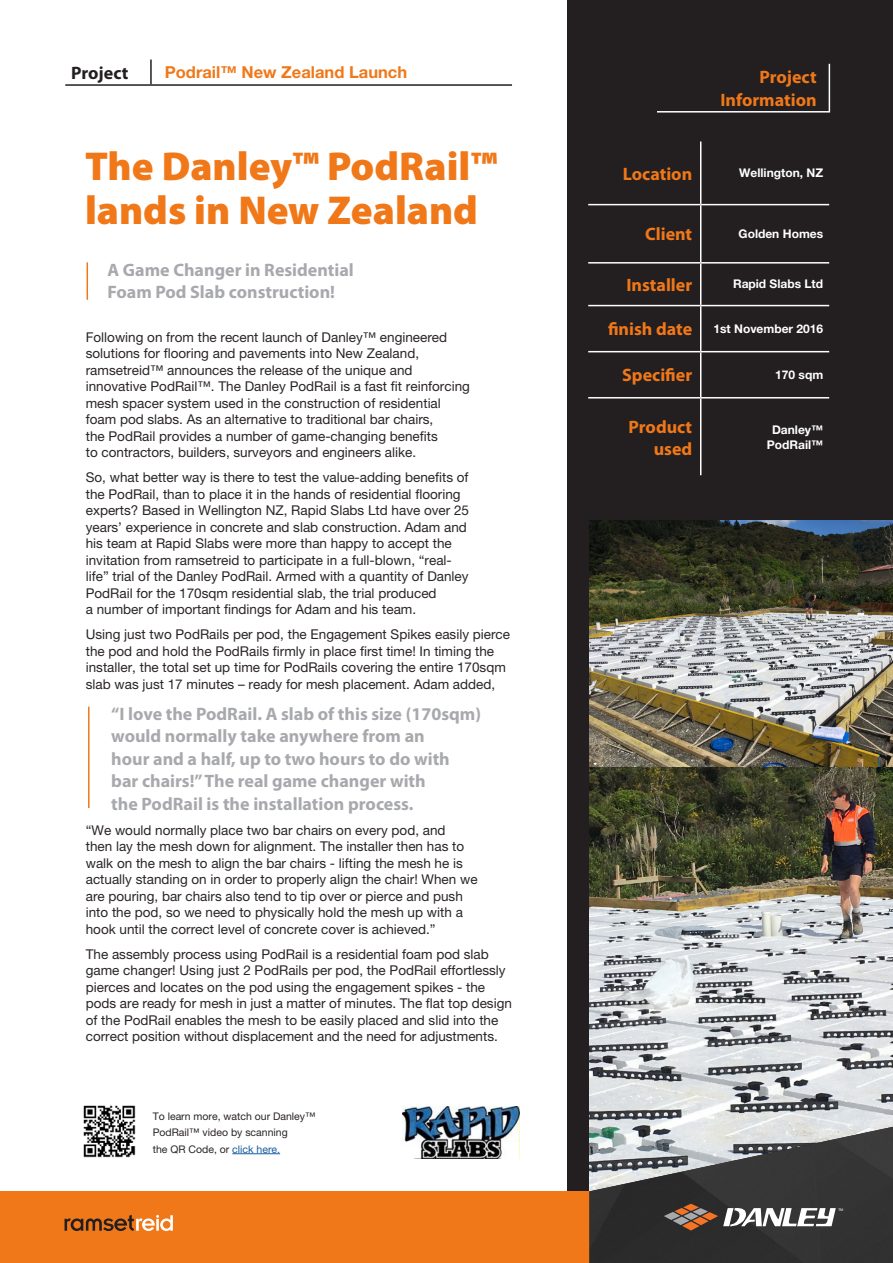
<style>
.page{position:relative;width:893px;height:1263px;background:#fff}
.page>*{position:absolute;margin:0;border:0;box-sizing:border-box;transform-origin:0 0}
.t1{font:900 40.5px/43.5px "Myriad Pro";color:#f07819}
.t2{font:700 18px/22.5px "Myriad Pro";color:#a8a9ad}
.t3{font:700 18px/22.5px "Myriad Pro";color:#f07819;text-align:right}
.t4{font:700 18px "Myriad Pro";color:#231f20}
.t5{font:700 16.5px "Helvetica Neue LT Pro";color:#f07819}
.t6{font:13.5px/16.5px "Helvetica Neue LT Pro";color:#2a2425}
.t7{font:700 12px/15px "Helvetica Neue LT Pro";color:#fff;text-align:center}
.t8{font:10.5px/16.5px "Helvetica Neue LT Pro";color:#2a2425}
.t9{font:3.9px "Myriad Pro";color:#fff}
.s1{color:#175d9e}
</style>
<div class="page">
<img style="left:403px;top:1107px;width:117px;height:51px">
<div style="left:567px;top:0;width:326px;height:1209px;background:#231f20"></div>
<img style="left:590px;top:521px;width:303px;height:606px">
<div style="left:0;top:1191px;width:893px;height:72px;background:#f07819"></div>
<svg style="left:65px;top:1215px;width:108px;height:16px"></svg>
<hr style="left:87px;top:262px;width:1px;height:38px;background:#f07819">
<hr style="left:700px;top:142px;width:1px;height:62px;background:#fff">
<hr style="left:700px;top:205px;width:1px;height:57px;background:#fff">
<hr style="left:700px;top:264px;width:1px;height:41px;background:#fff">
<hr style="left:700px;top:306px;width:1px;height:45px;background:#fff">
<hr style="left:700px;top:352px;width:1px;height:45px;background:#fff">
<hr style="left:700px;top:398px;width:1px;height:77px;background:#fff">
<hr style="left:588px;top:204px;width:113px;height:1px;background:#fff">
<hr style="left:701px;top:204px;width:128px;height:1px;background:#fff">
<hr style="left:588px;top:262px;width:113px;height:2px;background:#fff">
<hr style="left:701px;top:262px;width:128px;height:2px;background:#fff">
<hr style="left:588px;top:305px;width:113px;height:1px;background:#fff">
<hr style="left:701px;top:305px;width:128px;height:1px;background:#fff">
<hr style="left:588px;top:351px;width:113px;height:1px;background:#fff">
<hr style="left:701px;top:351px;width:128px;height:1px;background:#fff">
<hr style="left:588px;top:397px;width:113px;height:1px;background:#fff">
<hr style="left:701px;top:397px;width:128px;height:1px;background:#fff">
<hr style="left:150px;top:60px;width:2px;height:24px;background:#231f20">
<hr style="left:65px;top:84px;width:86px;height:2px;background:#231f20">
<hr style="left:151px;top:84px;width:361px;height:2px;background:#231f20">
<hr style="left:829px;top:64px;width:1px;height:47px;background:#fff">
<hr style="left:657px;top:111px;width:173px;height:2px;background:#fff">
<hr style="left:232px;top:1153px;width:48px;height:1px;background:#175d9e">
<svg style="left:589px;top:1127px;width:304px;height:136px;background:#595958"></svg>
<hr style="left:88px;top:707px;width:2px;height:101px;background:#f07819">
<img style="left:83px;top:1105px;width:53px;height:53px">
<p class="t4" style="left:71px;top:61px;width:59px">Project</p>
<p class="t5" style="left:165px;top:62px;width:244px">Podrail™ New Zealand Launch</p>
<p class="t3" style="left:720px;top:65px;width:98px">Project<br>Information</p>
<p class="t1" style="left:85px;top:143px;width:414px">The Danley™ PodRail™ lands in New Zealand</p>
<p class="t2" style="left:107px;top:258px;width:248px">A Game Changer in Residential<br>Foam Pod Slab construction!</p>
<p class="t6" style="left:86px;top:329px;width:386px">Following on from the recent launch of Danley™ engineered solutions for flooring and pavements into New Zealand, ramsetreid™ announces the release of the unique and innovative PodRail™. The Danley PodRail is a fast fit reinforcing mesh spacer system used in the construction of residential foam pod slabs. As an alternative to traditional bar chairs,<br>the PodRail provides a number of game-changing benefits<br>to contractors, builders, surveyors and engineers alike.</p>
<p class="t6" style="left:86px;top:469px;width:385px">So, what better way is there to test the value-adding benefits of the PodRail, than to place it in the hands of residential flooring experts? Based in Wellington NZ, Rapid Slabs Ltd have over 25 years’ experience in concrete and slab construction. Adam and his team at Rapid Slabs were more than happy to accept the invitation from ramsetreid to participate in a full-blown, “real&shy;life” trial of the Danley PodRail. Armed with a quantity of Danley PodRail for the 170sqm residential slab, the trial produced<br>a number of important findings for Adam and his team.</p>
<p class="t6" style="left:86px;top:626px;width:426px">Using just two PodRails per pod, the Engagement Spikes easily pierce the pod and hold the PodRails firmly in place first time! In timing the installer, the total set up time for PodRails covering the entire 170sqm slab was just 17 minutes – ready for mesh placement. Adam added,</p>
<p class="t2" style="left:111px;top:702px;width:371px">“I love the PodRail. A slab of this size (170sqm) would normally take anywhere from an<br>hour and a half, up to two hours to do with bar chairs!” The real game changer with<br>the PodRail is the installation process.</p>
<p class="t6" style="left:86px;top:822px;width:393px">“We would normally place two bar chairs on every pod, and<br>then lay the mesh down for alignment. The installer then has to walk on the mesh to align the bar chairs - lifting the mesh he is actually standing on in order to properly align the chair! When we are pouring, bar chairs also tend to tip over or pierce and push into the pod, so we need to physically hold the mesh up with a hook until the correct level of concrete cover is achieved.”</p>
<p class="t6" style="left:86px;top:946px;width:428px">The assembly process using PodRail is a residential foam pod slab game changer! Using just 2 PodRails per pod, the PodRail effortlessly pierces and locates on the pod using the engagement spikes - the pods are ready for mesh in just a matter of minutes. The flat top design of the PodRail enables the mesh to be easily placed and slid into the correct position without displacement and the need for adjustments.</p>
<p class="t3" style="left:623px;top:162px;width:71px">Location</p>
<p class="t7" style="left:739px;top:165px;width:85px">Wellington, NZ</p>
<p class="t3" style="left:645px;top:223px;width:49px">Client</p>
<p class="t7" style="left:738px;top:226px;width:86px">Golden Homes</p>
<p class="t3" style="left:626px;top:273px;width:67px">Installer</p>
<p class="t7" style="left:733px;top:276px;width:92px">Rapid Slabs Ltd</p>
<p class="t3" style="left:608px;top:317px;width:86px">finish date</p>
<p class="t7" style="left:713px;top:321px;width:111px">1st November 2016</p>
<p class="t3" style="left:622px;top:364px;width:72px">Specifier</p>
<p class="t7" style="left:775px;top:367px;width:49px">170 sqm</p>
<p class="t3" style="left:629px;top:415px;width:65px">Product used</p>
<p class="t7" style="left:767px;top:422px;width:58px">Danley™<br>PodRail™</p>
<p class="t8" style="left:153px;top:1107px;width:164px">To learn more, watch our Danley™<br>PodRail™ video by scanning<br>the QR Code, or <span class="s1">click here.</span></p>
<p class="t9" style="left:838px;top:1207px;width:7px">TM</p>
</div>
